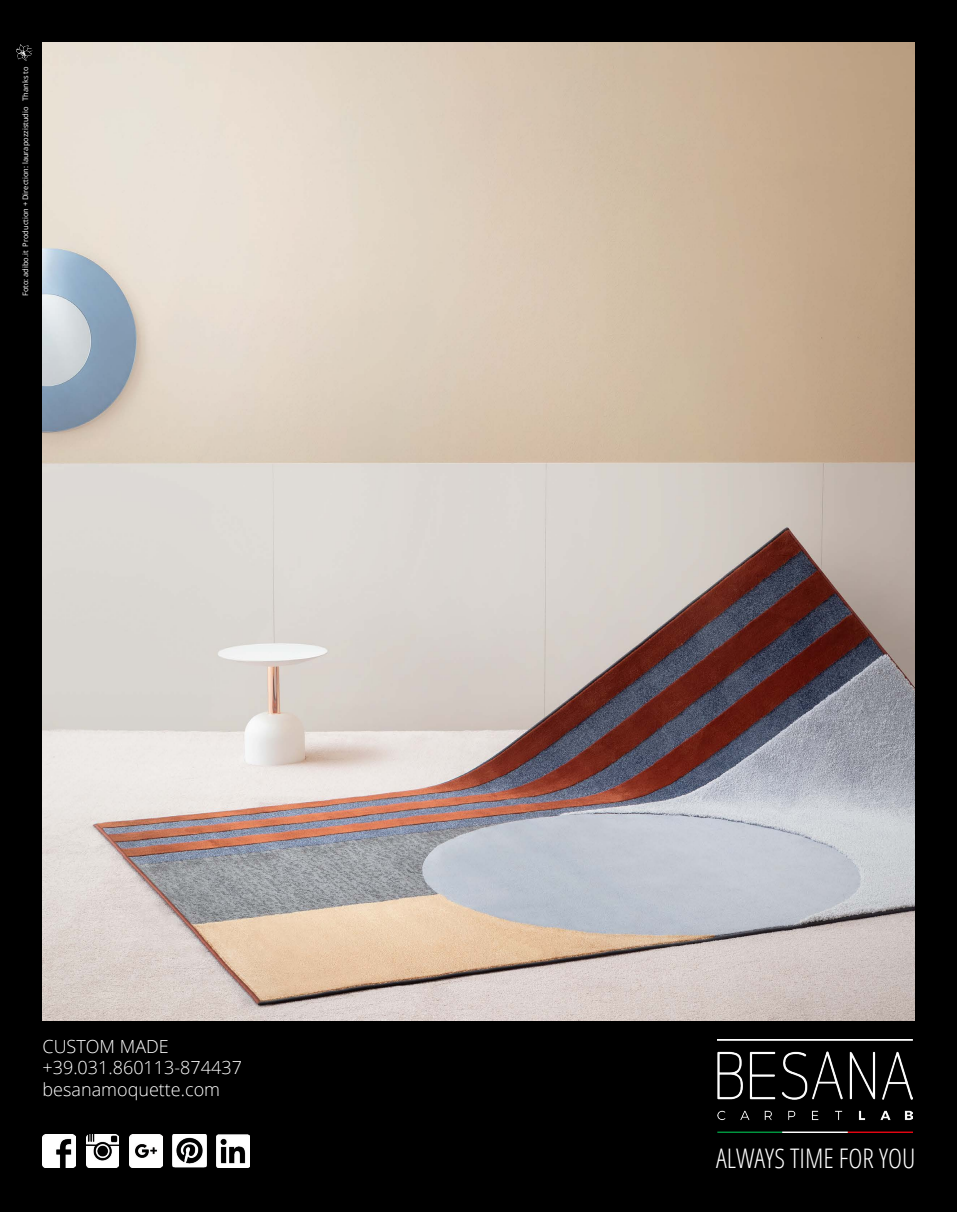
<style>
.page{position:relative;width:957px;height:1212px;background:#000}
.page>*{position:absolute;margin:0;border:0;box-sizing:border-box;transform-origin:0 0}
.t1{font:300 condensed 27px "Open Sans";color:#fff}
.t2{font:300 18px "Open Sans";color:#fff}
.t3{font:7.5px "Open Sans";color:#fff}
</style>
<div class="page">
<img style="left:43px;top:43px;width:871px;height:977px">
<img style="left:717px;top:1039px;width:196px;height:94px">
<img style="left:14px;top:43px;width:20px;height:18px">
<img style="left:43px;top:1134px;width:32px;height:33px">
<img style="left:86px;top:1134px;width:33px;height:33px">
<img style="left:130px;top:1134px;width:32px;height:33px">
<img style="left:171px;top:1134px;width:35px;height:35px">
<img style="left:217px;top:1134px;width:33px;height:33px">
<p class="t3" style="left:20px;top:101px;width:36px;rotate:-90deg">Thanks to</p>
<p class="t3" style="left:20px;top:296px;width:191px;rotate:-90deg">Foto: adibo.it Production + Direction: laurapozzistudio</p>
<p class="t2" style="left:43px;top:1034px;width:128px">CUSTOM MADE</p>
<p class="t2" style="left:43px;top:1055px;width:201px">+39.031.860113-874437</p>
<p class="t2" style="left:43px;top:1077px;width:179px">besanamoquette.com</p>
<p class="t1" style="left:716px;top:1140px;width:201px">ALWAYS TIME FOR YOU</p>
</div>
